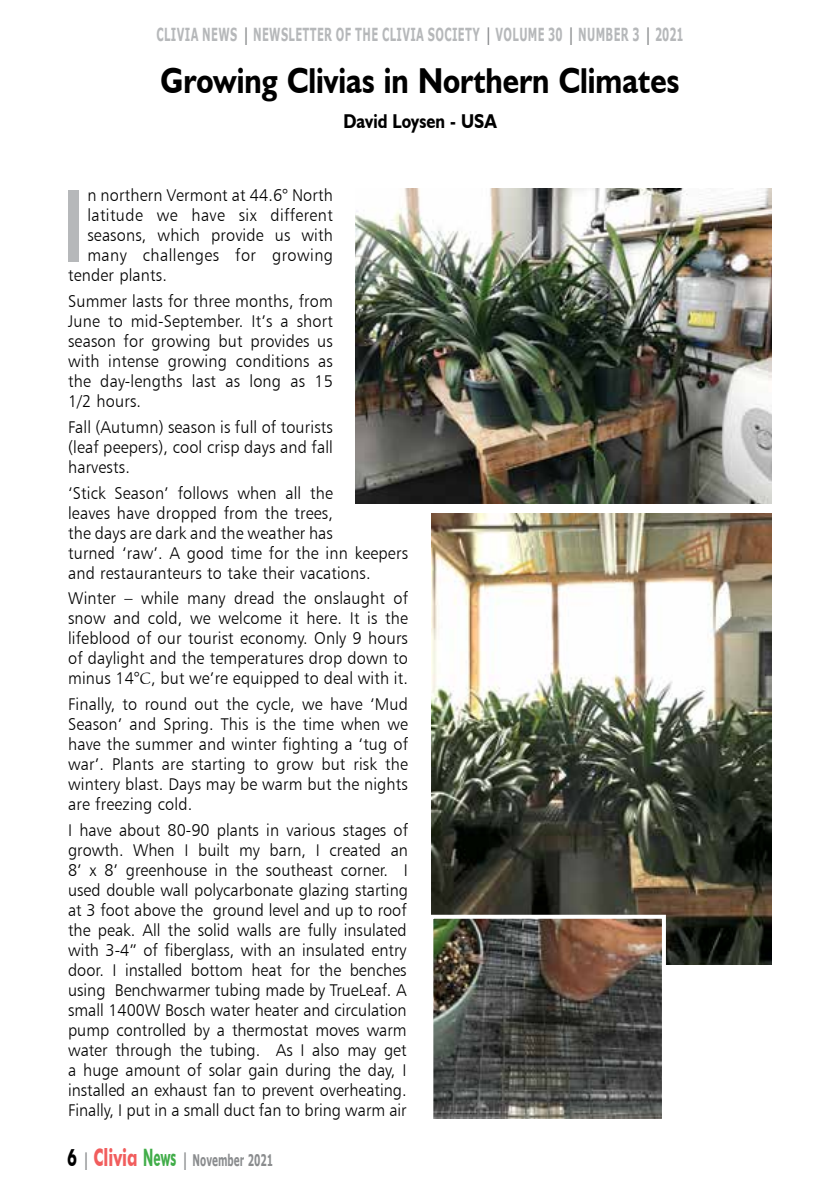
<style>
.page{position:relative;width:840px;height:1191px;background:#fff}
.page>*{position:absolute;margin:0;border:0;box-sizing:border-box;transform-origin:0 0}
.t1{font:104.8px "Humanist 521 BT";color:#b6b8ba}
.t2{font:700 36px "Humanist 521 BT";color:#000;scale:.85 1}
.t3{font:700 20px "Humanist 521 BT";color:#000;scale:.85 1}
.t4{font:700 18px "Verdana";letter-spacing:.035em;color:#b6b8ba;scale:.56 1}
.t5{font:17px/20px "Humanist 777 BT Light B";letter-spacing:.01em;color:#000;text-align:justify;scale:.96 1}
.t6{font:17px "Humanist 777 BT Light B";letter-spacing:.03em;color:#000;scale:.96 1}
.t7{font:700 16px "Verdana";color:#8a8c8e;scale:.56 1}
.s1{font-weight:400;font-size:24px;color:#8a8c8e}
.s2{font-family:"Humanist 521 BT"}
.s3{font-family:"Californian FB"}
.s4{font-family:"Futura BT";font-size:24px;color:#000}
.s5{font-weight:400;font-size:24px}
.s6{font-family:"Futura BT";font-size:24px;color:#f15d5d}
.s7{font-family:"Futura BT";font-size:24px;color:#41ad49}
</style>
<div class="page">
<img style="left:355px;top:188px;width:416px;height:316px">
<img style="left:431px;top:513px;width:340px;height:451px">
<img style="left:434px;top:919px;width:226px;height:199px">
<div style="left:429px;top:914px;width:236px;height:209px;border:4px solid #fff"></div>
<p class="t4" style="left:156px;top:22px;width:942px">CLIVIA NEWS <span class="s1">I</span> NEWSLETTER OF THE CLIVIA SOCIETY <span class="s1">I</span> VOLUME 30 <span class="s1">I</span> N UMBER 3 <span class="s1">I</span> 2021</p>
<h2 class="t2" style="left:160px;top:58px;width:611px">Growing Clivias in Northern Climates</h2>
<p class="t3" style="left:343px;top:109px;width:182px">David Loysen - USA</p>
<h1 class="t1" style="left:60px;top:161px;width:28px">I</h1>
<p class="t5" style="left:87px;top:185px;width:257px">n northern Vermont at 44.6<span class="s2">°</span> North</p>
<p class="t5" style="left:87px;top:205px;width:257px">latitude we have six different</p>
<p class="t5" style="left:87px;top:225px;width:257px">seasons, which provide us with</p>
<p class="t6" style="left:87px;top:245px;width:257px">many challenges for growing</p>
<p class="t5" style="left:68px;top:265px;width:104px">tender plants.</p>
<p class="t5" style="left:68px;top:291px;width:277px">Summer lasts for three months, from June to mid-September. It’s a short season for growing but provides us with intense growing conditions as the day-lengths last as long as 15<br>1/2 hours.</p>
<p class="t5" style="left:68px;top:417px;width:277px">Fall (Autumn) season is full of tourists (leaf peepers), cool crisp days and fall harvests.</p>
<p class="t5" style="left:68px;top:482px;width:355px;text-align:left">‘Stick Season’ follows when all the<br>leaves have dropped from the trees,<br>the days are dark and the weather has<br>turned ‘raw’. A good time for the inn keepers and restauranteurs to take their vacations.</p>
<p class="t5" style="left:68px;top:588px;width:355px">Winter – while many dread the onslaught of snow and cold, we welcome it here. It is the lifeblood of our tourist economy. Only 9 hours of daylight and the temperatures drop down to minus 14<span class="s2">°</span><span class="s3">C</span>, but we’re equipped to deal with it.</p>
<p class="t5" style="left:68px;top:693px;width:355px">Finally, to round out the cycle, we have ‘Mud Season’ and Spring. This is the time when we have the summer and winter fighting a ‘tug of war’. Plants are starting to grow but risk the wintery blast. Days may be warm but the nights are freezing cold.</p>
<p class="t5" style="left:68px;top:819px;width:355px">I have about 80-90 plants in various stages of growth. When I built my barn, I created an 8’ x 8’ greenhouse in the southeast corner. I used double wall polycarbonate glazing starting at 3 foot above the ground level and up to roof the peak. All the solid walls are fully insulated with 3-4” of fiberglass, with an insulated entry door. I installed bottom heat for the benches using Benchwarmer tubing made by TrueLeaf. A small 1400W Bosch water heater and circulation pump controlled by a thermostat moves warm water through the tubing. As I also may get a huge amount of solar gain during the day, I installed an exhaust fan to prevent overheating.<br>Finally, I put in a small duct fan to bring warm air</p>
<p class="t7" style="left:67px;top:1148px;width:369px"><span class="s4">6</span> <span class="s5">I</span> <span class="s6">Clivia</span> <span class="s7">News</span> <span class="s5">I</span> NOVEMBER 2021</p>
</div>
